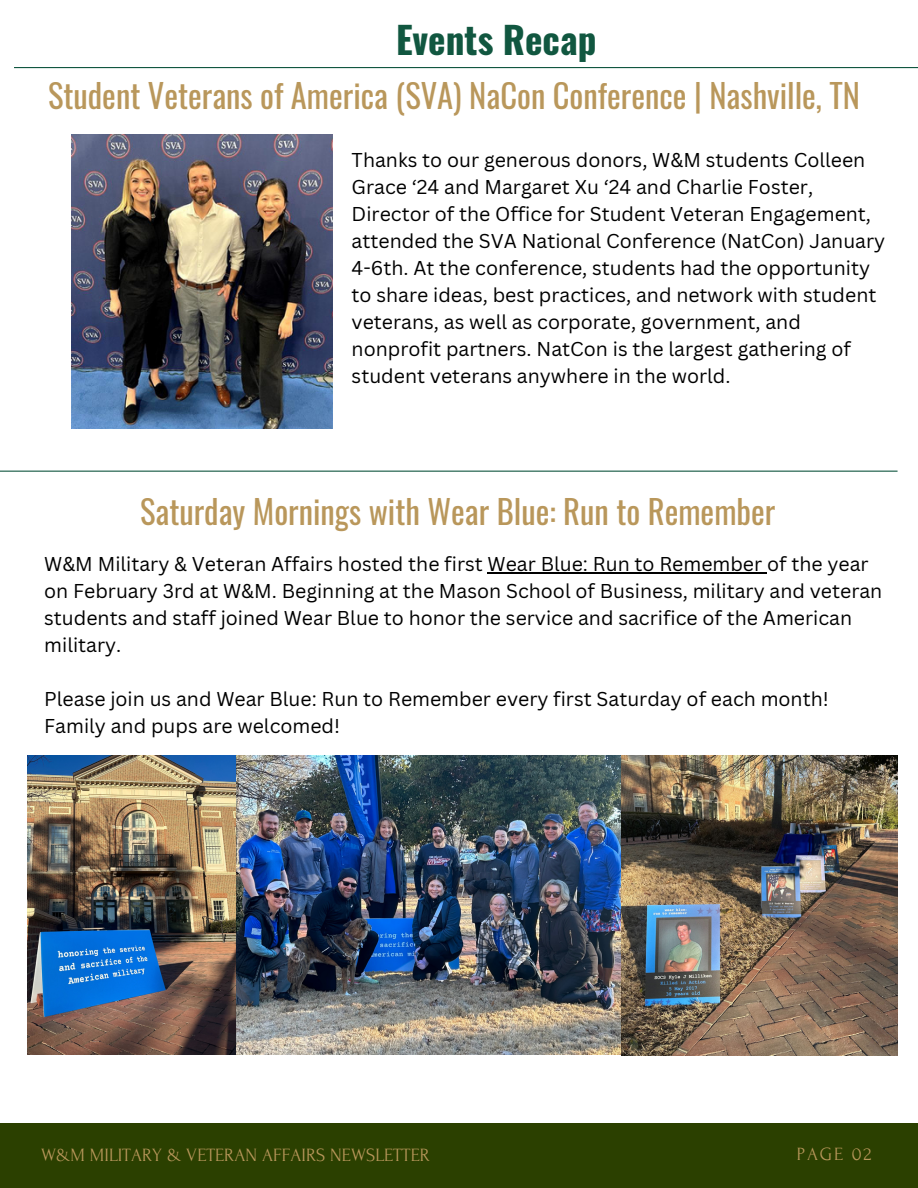
<style>
.page{position:relative;width:918px;height:1188px;background:#fff}
.page>*{position:absolute;margin:0;border:0;box-sizing:border-box;transform-origin:0 0}
.t1{font:700 37.2px "Oswald";color:#115740}
.t2{font:32.7px "Oswald";color:#b9975b}
.t3{font:19.5px/27px "Canva Sans";color:#000}
.t4{font:18.75px "Forum";color:#b9975b}
</style>
<div class="page">
<hr style="left:14px;top:67px;width:904px;height:1px;background:#115740">
<div style="left:0;top:1123px;width:918px;height:65px;background:#2b4000"></div>
<hr style="left:0;top:471px;width:898px;height:1px;background:#115740">
<img style="left:27px;top:756px;width:595px;height:299px">
<img style="left:72px;top:135px;width:261px;height:293px">
<img style="left:622px;top:756px;width:276px;height:299px">
<hr style="left:488px;top:573px;width:279px;height:1px;background:#000">
<p class="t1" style="left:396px;top:10px;width:202px">Events Recap</p>
<p class="t2" style="left:48px;top:70px;width:814px">Student Veterans of America (SVA) NaCon Conference | Nashville, TN</p>
<h3 class="t3" style="left:352px;top:146px;width:535px">Thanks to our generous donors, W&amp;M students Colleen Grace ‘24 and Margaret Xu ‘24 and Charlie Foster, Director of the Office for Student Veteran Engagement, attended the SVA National Conference (NatCon) January 4-6th. At the conference, students had the opportunity to share ideas, best practices, and network with student veterans, as well as corporate, government, and nonprofit partners. NatCon is the largest gathering of student veterans anywhere in the world.</h3>
<p class="t2" style="left:140px;top:486px;width:637px">Saturday Mornings with Wear Blue: Run to Remember</p>
<p class="t3" style="left:44px;top:550px;width:840px">W&amp;M Military &amp; Veteran Affairs hosted the first Wear Blue: Run to Remember of the year on February 3rd at W&amp;M. Beginning at the Mason School of Business, military and veteran students and staff joined Wear Blue to honor the service and sacrifice of the American military.</p>
<h3 class="t3" style="left:44px;top:685px;width:786px">Please join us and Wear Blue: Run to Remember every first Saturday of each month!<br>Family and pups are welcomed!</h3>
<h2 class="t4" style="left:41px;top:1145px;width:390px">W&amp;M MILITARY &amp; VETERAN AFFAIRS NEWSLETTER</h2>
<p class="t4" style="left:797px;top:1144px;width:76px">PAGE 02</p>
</div>
